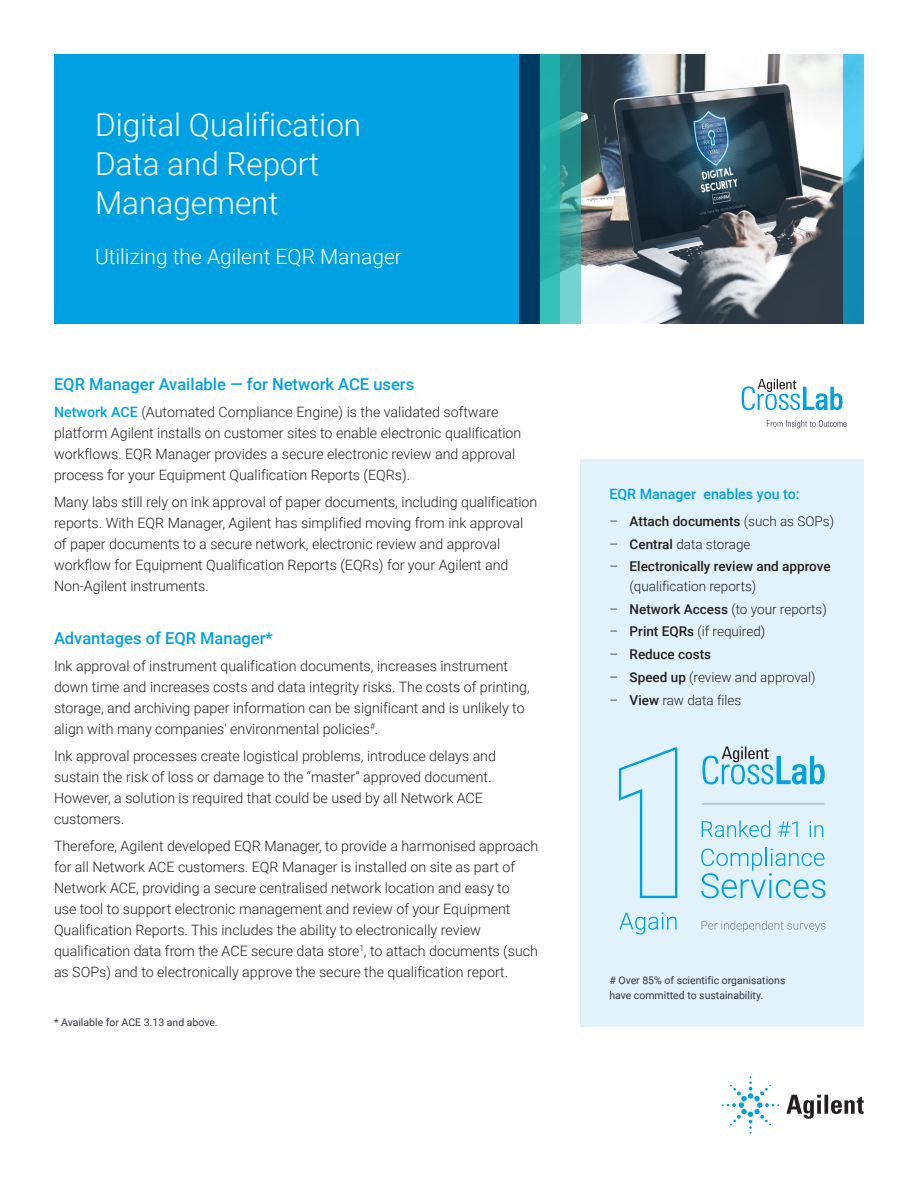
<style>
.page{position:relative;width:918px;height:1188px;background:#fff}
.page>*{position:absolute;margin:0;border:0;box-sizing:border-box;transform-origin:0 0}
.FLYER_front_photo_head_white{font:300 31.5px/39px "Roboto";color:#fff}
.FLYER_front_photo_subhead_white{font:300 21px "Roboto";color:#fff}
.FLYER_text_black{font:500 16.5px "Roboto";color:#00a1e3}
.FLYER_text_black-2{font:300 14.25px/21px "Roboto";color:#231f20}
.FLYER_Promo_Box_text_black{font:500 14.25px "Roboto";color:#00a1e3}
.t1{font:300 13.5px "Roboto";color:#231f20}
.t2{font:500 13.5px/19.5px "Roboto";color:#231f20}
.FLYER_Promo_Box_text_black-2{font:10.5px/15px "Roboto";color:#323640}
.s1{font-weight:500;color:#00a1e3}
.s2{font-weight:300}
.s3{font-weight:500}
</style>
<div class="page">
<div style="left:580px;top:459px;width:284px;height:567px;background:#e1f2fb"></div>
<img style="left:580px;top:54px;width:264px;height:270px">
<div style="left:54px;top:54px;width:466px;height:270px;background:#00a1e3"></div>
<svg style="left:844px;top:54px;width:20px;height:270px;fill:#128bb4"></svg>
<div style="left:520px;top:54px;width:20px;height:270px;background:#003a63"></div>
<div style="left:540px;top:54px;width:20px;height:270px;background:linear-gradient(to bottom,#1aa9a3,#2dbbb4)"></div>
<svg style="left:560px;top:54px;width:20px;height:270px"></svg>
<hr style="left:702px;top:804px;width:123px;height:1px;background:#a8abac">
<svg style="left:702px;top:820px;width:68px;height:17px"></svg>
<svg style="left:778px;top:821px;width:20px;height:16px"></svg>
<svg style="left:809px;top:821px;width:14px;height:16px"></svg>
<svg style="left:701px;top:848px;width:124px;height:50px"></svg>
<svg style="left:619px;top:747px;width:58px;height:151px"></svg>
<svg style="left:702px;top:921px;width:124px;height:11px"></svg>
<svg style="left:702px;top:746px;width:123px;height:38px"></svg>
<svg style="left:619px;top:912px;width:58px;height:23px"></svg>
<svg style="left:786px;top:1095px;width:78px;height:24px"></svg>
<svg style="left:722px;top:1077px;width:57px;height:57px"></svg>
<svg style="left:742px;top:379px;width:101px;height:31px"></svg>
<svg style="left:767px;top:420px;width:80px;height:8px"></svg>
<p class="FLYER_front_photo_head_white" style="left:95px;top:104px;width:268px">Digital Qualification<br>Data and Report<br>Management</p>
<p class="FLYER_front_photo_subhead_white" style="left:95px;top:242px;width:308px">Utilizing the Agilent EQR Manager</p>
<p class="FLYER_text_black" style="left:54px;top:373px;width:362px">EQR Manager Available — for Network ACE users</p>
<p class="FLYER_text_black-2" style="left:54px;top:401px;width:469px"><span class="s1">Network ACE</span> (Automated Compliance Engine) is the validated software platform Agilent installs on customer sites to enable electronic qualification workflows. EQR Manager provides a secure electronic review and approval process for your Equipment Qualification Reports (EQRs).</p>
<p class="FLYER_text_black-2" style="left:54px;top:491px;width:485px">Many labs still rely on ink approval of paper documents, including qualification reports. With EQR Manager, Agilent has simplified moving from ink approval of paper documents to a secure network, electronic review and approval workflow for Equipment Qualification Reports (EQRs) for your Agilent and Non-Agilent instruments.</p>
<p class="FLYER_text_black" style="left:54px;top:627px;width:220px">Advantages of EQR Manager*</p>
<p class="FLYER_text_black-2" style="left:54px;top:655px;width:477px">Ink approval of instrument qualification documents, increases instrument down time and increases costs and data integrity risks. The costs of printing, storage, and archiving paper information can be significant and is unlikely to align with many companies' environmental policies<sup>#</sup>.</p>
<p class="FLYER_text_black-2" style="left:54px;top:745px;width:444px">Ink approval processes create logistical problems, introduce delays and sustain the risk of loss or damage to the “master” approved document.<br>However, a solution is required that could be used by all Network ACE customers.</p>
<p class="FLYER_text_black-2" style="left:54px;top:835px;width:486px">Therefore, Agilent developed EQR Manager, to provide a harmonised approach for all Network ACE customers. EQR Manager is installed on site as part of Network ACE, providing a secure centralised network location and easy to<br>use tool to support electronic management and review of your Equipment Qualification Reports. This includes the ability to electronically review qualification data from the ACE secure data store<sup>1</sup>, to attach documents (such as SOPs) and to electronically approve the secure the qualification report.</p>
<p class="FLYER_Promo_Box_text_black-2" style="left:54px;top:1015px;width:165px">* Available for ACE 3.13 and above.</p>
<p class="FLYER_Promo_Box_text_black" style="left:609px;top:484px;width:192px">EQR Manager enables you to:</p>
<p class="t2" style="left:609px;top:511px;width:226px"><span class="s2">–</span> Attach documents <span class="s2">(such as SOPs)</span></p>
<p class="t1" style="left:609px;top:534px;width:143px">– <span class="s3">Central</span> data storage</p>
<p class="t2" style="left:630px;top:556px;width:203px;text-indent:-20px"><span class="s2">–</span> Electronically review and approve <span class="s2">(qualification reports)</span></p>
<p class="t1" style="left:609px;top:599px;width:219px">– <span class="s3">Network Access</span> (to your reports)</p>
<p class="t1" style="left:609px;top:622px;width:157px">– <span class="s3">Print EQRs</span> (if required)</p>
<p class="t2" style="left:609px;top:644px;width:103px"><span class="s2">–</span> Reduce costs</p>
<p class="t1" style="left:609px;top:668px;width:208px">– <span class="s3">Speed up</span> (review and approval)</p>
<p class="t1" style="left:609px;top:690px;width:133px">– <span class="s3">View</span> raw data files</p>
<p class="FLYER_Promo_Box_text_black-2" style="left:609px;top:972px;width:178px"># Over 85% of scientific organisations have committed to sustainability.</p>
</div>
